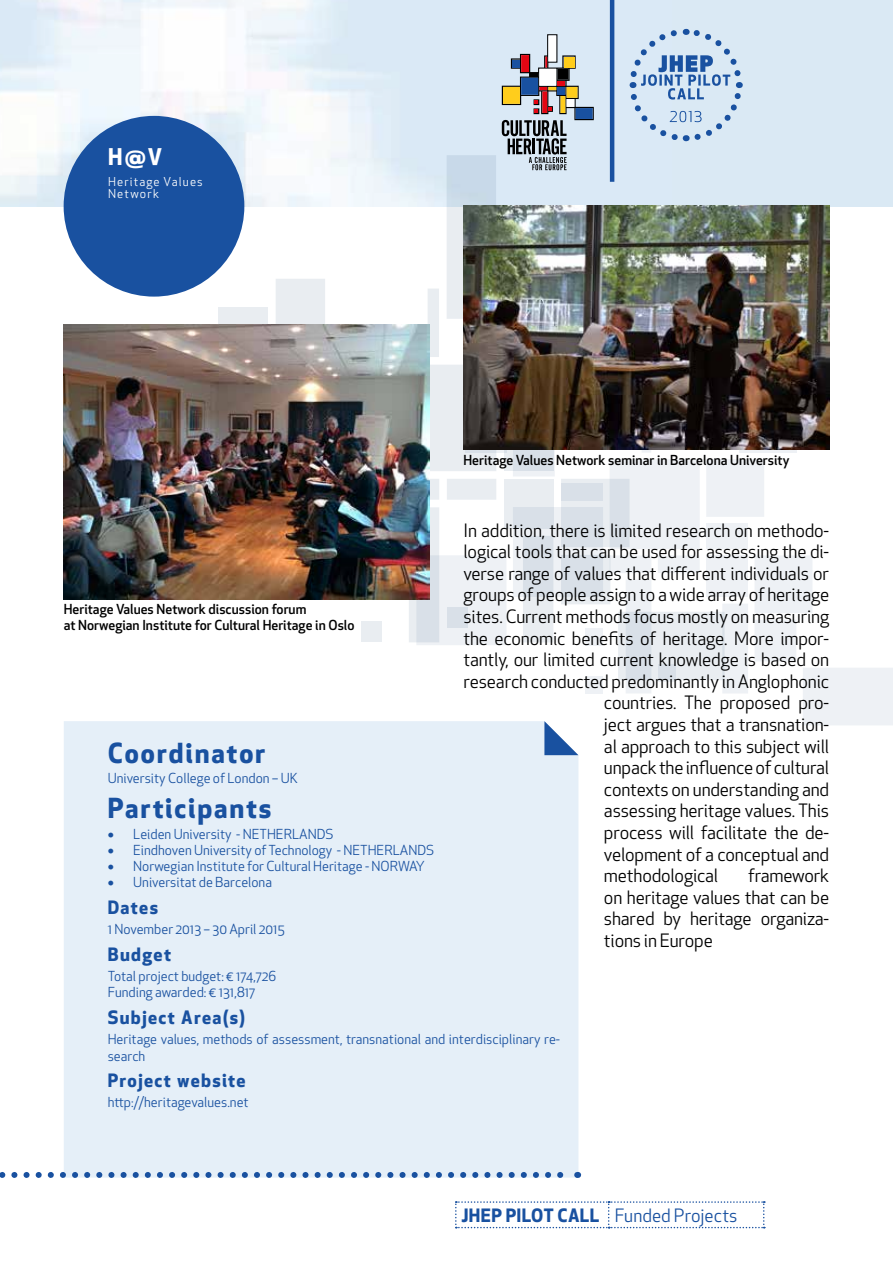
<style>
.page{position:relative;width:893px;height:1263px;background:#fff}
.page>*{position:absolute;margin:0;border:0;box-sizing:border-box;transform-origin:0 0}
.t1{font:700 27px "Apex New";letter-spacing:.07em;color:#1951a0}
.t2{font:700 22.5px "Apex New";color:#fff}
.t3{font:18px/21.6px "Apex New";letter-spacing:-.01em;color:#000;text-align:justify}
.t4{font:700 18px "Apex New";letter-spacing:.07em;color:#1951a0}
.t5{font:18px "Apex New";color:#1951a0}
.t6{font:13.5px/16.2px "Apex New";color:#1951a0}
.t7{font:500 13.5px/16.2px "Apex New";color:#000}
.t8{font:12px/12px "Apex New";letter-spacing:.095em;color:#fff}
.s1{font-weight:700}
</style>
<div class="page">
<div style="left:0;top:0;width:893px;height:206px;background:#dae9f4"></div>
<img style="left:0;top:0;width:672px;height:206px">
<div style="left:361px;top:621px;width:21px;height:21px;background:#e9edf1"></div>
<svg style="left:429px;top:479px;width:10px;height:21px"></svg>
<div style="left:276px;top:279px;width:49px;height:106px;background:#e9edf1"></div>
<div style="left:219px;top:307px;width:49px;height:50px;background:#e9edf1"></div>
<svg style="left:428px;top:289px;width:11px;height:68px"></svg>
<svg style="left:447px;top:155px;width:49px;height:164px"></svg>
<div style="left:429px;top:365px;width:67px;height:106px;background:#e9edf1"></div>
<div style="left:447px;top:479px;width:49px;height:21px;background:#e9edf1"></div>
<div style="left:504px;top:441px;width:49px;height:30px;background:#e9edf1"></div>
<div style="left:504px;top:479px;width:49px;height:49px;background:#e9edf1"></div>
<div style="left:513px;top:387px;width:42px;height:89px;background:#d9e0e8"></div>
<svg style="left:465px;top:450px;width:41px;height:2px"></svg>
<svg style="left:409px;top:507px;width:97px;height:138px"></svg>
<svg style="left:642px;top:450px;width:9px;height:3px"></svg>
<div style="left:738px;top:395px;width:58px;height:58px;background:#eef1f5"></div>
<svg style="left:502px;top:34px;width:92px;height:136px"></svg>
<svg style="left:626px;top:26px;width:117px;height:118px"></svg>
<div style="left:64px;top:116px;width:180px;height:181px;background:#1951a0;border-radius:50%"></div>
<svg style="left:455px;top:1201px;width:310px;height:27px"></svg>
<hr style="left:610px;top:0;width:4px;height:182px;background:#1951a0">
<div style="left:64px;top:721px;width:514px;height:456px;background:#e5eff8"></div>
<svg style="left:513px;top:459px;width:380px;height:296px"></svg>
<svg style="left:0;top:1172px;width:571px;height:6px"></svg>
<img style="left:463px;top:206px;width:366px;height:244px">
<img style="left:64px;top:325px;width:365px;height:275px">
<p class="t2" style="left:108px;top:140px;width:56px">H@V</p>
<p class="t8" style="left:108px;top:175px;width:96px">Heritage Values<br>Network</p>
<p class="t7" style="left:463px;top:452px;width:327px">Heritage Values Network seminar in Barcelona University</p>
<p class="t3" style="left:463px;top:519px;width:367px">In addition, there is limited research on methodo-</p>
<p class="t3" style="left:463px;top:541px;width:367px">logical tools that can be used for assessing the di-</p>
<p class="t3" style="left:463px;top:562px;width:367px">verse range of values that different individuals or</p>
<p class="t3" style="left:463px;top:584px;width:367px">groups of people assign to a wide array of heritage</p>
<p class="t3" style="left:463px;top:606px;width:367px">sites. Current methods focus mostly on measuring</p>
<p class="t3" style="left:463px;top:627px;width:367px">the economic benefits of heritage. More impor-</p>
<p class="t3" style="left:463px;top:649px;width:367px">tantly, our limited current knowledge is based on</p>
<p class="t3" style="left:463px;top:670px;width:367px">research conducted predominantly in Anglophonic</p>
<p class="t3" style="left:604px;top:692px;width:227px">countries. The proposed pro-</p>
<p class="t3" style="left:604px;top:714px;width:227px">ject argues that a transnation-</p>
<p class="t3" style="left:604px;top:735px;width:227px">al approach to this subject will</p>
<p class="t3" style="left:604px;top:757px;width:227px">unpack the influence of cultural</p>
<p class="t3" style="left:604px;top:778px;width:227px">contexts on understanding and</p>
<p class="t3" style="left:604px;top:800px;width:227px">assessing heritage values. This</p>
<p class="t3" style="left:604px;top:822px;width:227px">process will facilitate the de-</p>
<p class="t3" style="left:604px;top:843px;width:227px">velopment of a conceptual and</p>
<p class="t3" style="left:604px;top:865px;width:116px">methodological</p>
<p class="t7" style="left:64px;top:601px;width:292px">Heritage Values Network discussion forum<br>at Norwegian Institute for Cultural Heritage in Oslo</p>
<h1 class="t1" style="left:108px;top:733px;width:159px">Coordinator</h1>
<p class="t6" style="left:108px;top:770px;width:192px">University College of London – UK</p>
<h1 class="t1" style="left:108px;top:789px;width:165px">Participants</h1>
<p class="t6" style="left:108px;top:826px;width:227px">• Leiden University - NETHERLANDS</p>
<p class="t6" style="left:108px;top:842px;width:328px">• Eindhoven University of Technology - NETHERLANDS</p>
<p class="t6" style="left:108px;top:858px;width:319px">• Norwegian Institute for Cultural Heritage - NORWAY</p>
<p class="t6" style="left:108px;top:874px;width:166px">• Universitat de Barcelona</p>
<p class="t4" style="left:108px;top:894px;width:52px">Dates</p>
<p class="t6" style="left:108px;top:921px;width:178px">1 November 2013 – 30 April 2015</p>
<p class="t4" style="left:108px;top:941px;width:65px">Budget</p>
<p class="t6" style="left:108px;top:968px;width:170px">Total project budget: € 174,726<br>Funding awarded: € 131,817</p>
<p class="t4" style="left:108px;top:1004px;width:139px">Subject Area(s)</p>
<p class="t6" style="left:108px;top:1031px;width:454px">Heritage values, methods of assessment, transnational and interdisciplinary re&shy;search</p>
<p class="t4" style="left:108px;top:1067px;width:139px">Project website</p>
<p class="t6" style="left:108px;top:1094px;width:142px">http://heritagevalues.net</p>
<p class="t3" style="left:604px;top:865px;width:227px;text-indent:144px">framework on heritage values that can be shared by heritage organiza&shy;tions in Europe</p>
<p class="t5" style="left:462px;top:1204px;width:277px"><span class="s1">JHEP PILOT CALL</span> Funded Projects</p>
</div>
